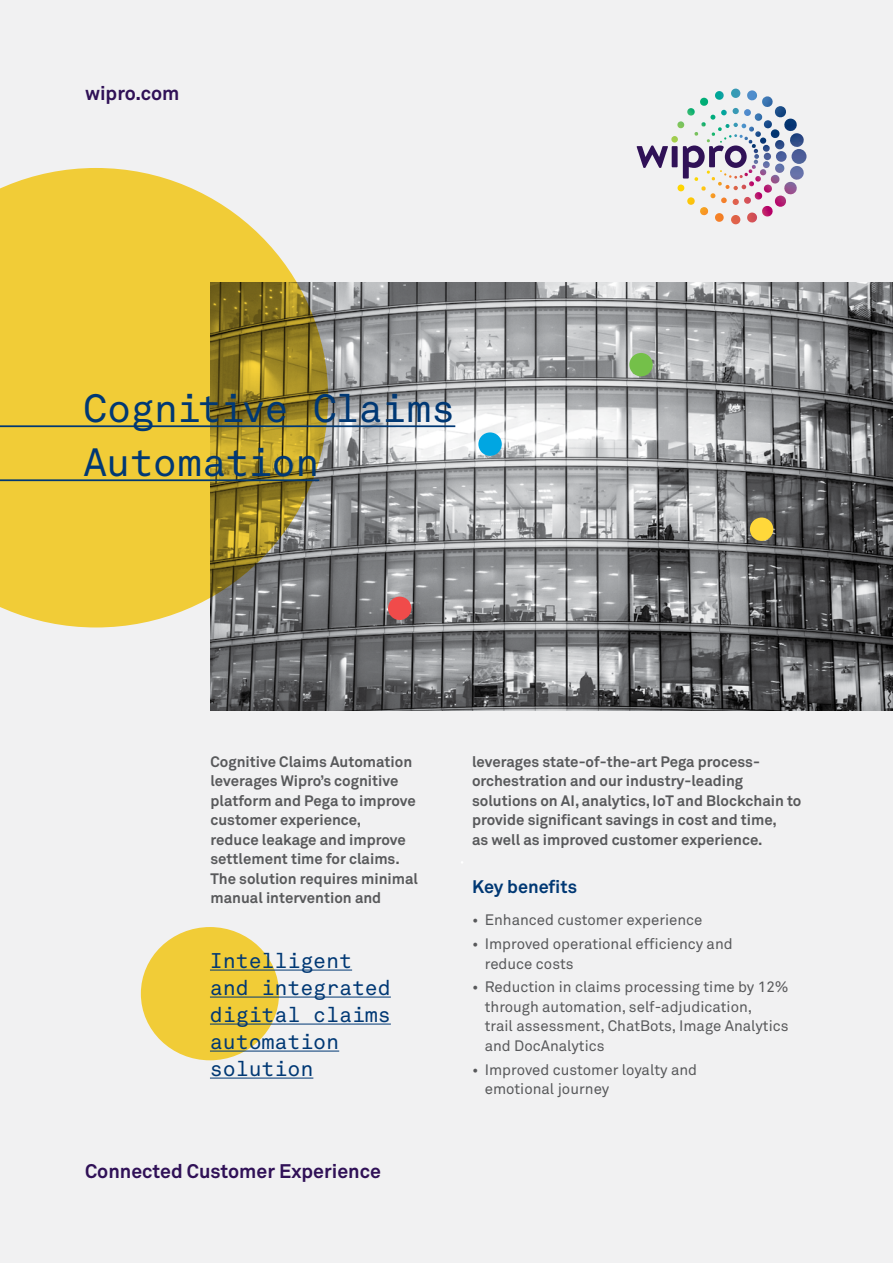
<style>
.page{position:relative;width:893px;height:1263px;background:#f1f1f2}
.page>*{position:absolute;margin:0;border:0;box-sizing:border-box;transform-origin:0 0}
.t1{font:39px/54px "Wipro Akkurat Mono";letter-spacing:-.02em;color:#003874}
.t2{font:21px/27px "Wipro Akkurat Mono";letter-spacing:-.005em;color:#003874}
.t3{font:700 19.5px "Wipro Akkurat";color:#301157}
.t4{font:700 18px "Wipro Akkurat";color:#003874}
.t5{font:700 15px/19.5px "Wipro Akkurat";color:#58595b}
.t6{font:15px/19.5px "Wipro Akkurat";color:#58595b}
</style>
<div class="page">
<img style="left:210px;top:282px;width:683px;height:428px">
<div style="left:750px;top:517px;width:23px;height:24px;background:#ffd83a;border-radius:50%"></div>
<div style="left:388px;top:597px;width:23px;height:23px;background:#f04b4a;border-radius:50%"></div>
<div style="left:478px;top:432px;width:24px;height:24px;background:#00a6e2;border-radius:50%"></div>
<div style="left:629px;top:353px;width:24px;height:23px;background:#74c049;border-radius:50%"></div>
<svg style="left:636px;top:145px;width:32px;height:23px"></svg>
<div style="left:672px;top:146px;width:6px;height:21px;background:#301157"></div>
<svg style="left:683px;top:145px;width:64px;height:34px"></svg>
<img style="left:677px;top:89px;width:120px;height:43px">
<svg style="left:0;top:168px;width:328px;height:459px;fill:#f1cc37"></svg>
<div style="left:141px;top:927px;width:138px;height:133px;background:#f1cc37;border-radius:50%"></div>
<hr style="left:210px;top:969px;width:142px;height:1px;background:#003874">
<hr style="left:210px;top:996px;width:181px;height:1px;background:#003874">
<hr style="left:210px;top:1023px;width:181px;height:1px;background:#003874">
<hr style="left:210px;top:1050px;width:129px;height:1px;background:#003874">
<hr style="left:210px;top:1077px;width:103px;height:1px;background:#003874">
<hr style="left:0;top:425px;width:455px;height:2px;background:#003874">
<hr style="left:0;top:479px;width:319px;height:2px;background:#003874">
<h3 class="t3" style="left:85px;top:81px;width:96px">wipro.com</h3>
<h1 class="t1" style="left:83px;top:382px;width:374px">Cognitive Claims<br>Automation</h1>
<p class="t5" style="left:210px;top:752px;width:209px">Cognitive Claims Automation leverages Wipro’s cognitive platform and Pega to improve customer experience,<br>reduce leakage and improve settlement time for claims.<br>The solution requires minimal manual intervention and</p>
<h2 class="t2" style="left:210px;top:947px;width:182px">Intelligent and integrated digital claims automation solution</h2>
<h3 class="t3" style="left:85px;top:1159px;width:297px">Connected Customer Experience</h3>
<p class="t5" style="left:472px;top:752px;width:331px">leverages state-of-the-art Pega process&shy;orchestration and our industry-leading solutions on AI, analytics, IoT and Blockchain to provide significant savings in cost and time,<br>as well as improved customer experience.</p>
<p class="t4" style="left:472px;top:876px;width:107px">Key benefits</p>
<p class="t6" style="left:472px;top:910px;width:232px">• Enhanced customer experience</p>
<p class="t6" style="left:485px;top:934px;width:249px;text-indent:-13px">• Improved operational efficiency and reduce costs</p>
<p class="t6" style="left:485px;top:977px;width:305px;text-indent:-13px">• Reduction in claims processing time by 12% through automation, self-adjudication,<br>trail assessment, ChatBots, Image Analytics and DocAnalytics</p>
<p class="t6" style="left:485px;top:1060px;width:214px;text-indent:-13px">• Improved customer loyalty and emotional journey</p>
</div>
